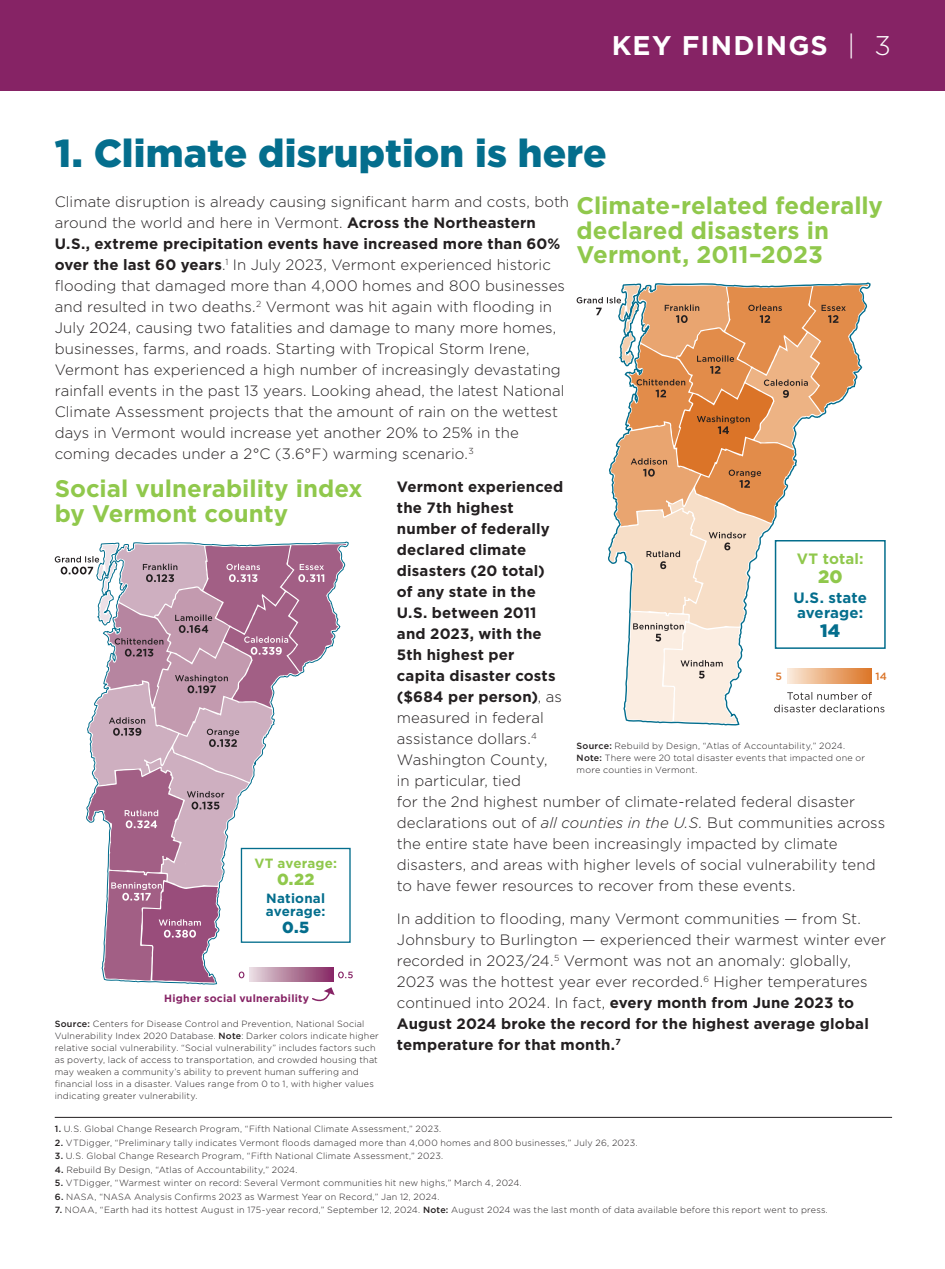
<style>
.page{position:relative;width:945px;height:1269px;background:#fff}
.page>*{position:absolute;margin:0;border:0;box-sizing:border-box;transform-origin:0 0}
.head_1{font:900 39px "Gotham";letter-spacing:.005em;color:#046e8d}
.top_section_head{font:700 27px "Gotham";letter-spacing:.045em;color:#fff}
.head_3{font:700 24px/24.8px "Gotham";color:#90c84c}
.t1{font:900 18px "Gotham";color:#90c84c}
.t2{font:900 18px "Gotham";color:#046e8d}
.t3{font:900 16.05px "Gotham";color:#90c84c}
.t4{font:900 16.05px "Gotham";color:#046e8d}
.body_copy{font:300 15px/21px "Gotham";letter-spacing:.005em;color:#231f20}
.t5{font:700 15px/15px "Gotham";letter-spacing:.01em;color:#046e8d}
.t6{font:700 15px "Gotham";letter-spacing:.01em;color:#90c84c}
.t7{font:700 13.35px/13.4px "Gotham";letter-spacing:.015em;color:#046e8d}
.t8{font:700 13.35px "Gotham";letter-spacing:.015em;color:#90c84c}
.head_3-2{font:700 10.5px "Gotham";letter-spacing:.025em;color:#862365}
.t9{font:500 10.5px "Gotham";color:#db7428}
.footnote{font:300 9px "Gotham";letter-spacing:.025em;color:#231f20}
.source_for_graphs{font:300 9px/12px "Gotham";letter-spacing:.025em;color:#231f20}
.s1{font-weight:300}
.s2{font-weight:700}
.s3{font-style:italic}
.s4{font-weight:500}
</style>
<div class="page">
<hr style="left:55px;top:1117px;width:837px;height:1px;background:#231f20">
<div style="left:0;top:0;width:945px;height:91px;background:#862365"></div>
<svg style="left:577px;top:282px;width:307px;height:442px"></svg>
<svg style="left:55px;top:542px;width:298px;height:460px"></svg>
<p class="top_section_head" style="left:612px;top:27px;width:281px">KEY FINDINGS <span class="s1">| 3</span></p>
<p class="head_1" style="left:55px;top:126px;width:554px">1. Climate disruption is here</p>
<p class="head_3" style="left:577px;top:193px;width:308px">Climate-related federally declared disasters in<br>Vermont, 2011–2023</p>
<p class="body_copy" style="left:55px;top:191px;width:516px">Climate disruption is already causing significant harm and costs, both around the world and here in Vermont. <span class="s2">Across the Northeastern U.S., extreme precipitation events have increased more than 60% over the last 60 years</span>.<sup>1</sup> In July 2023, Vermont experienced historic flooding that damaged more than 4,000 homes and 800 businesses and resulted in two deaths.<sup>2</sup> Vermont was hit again with flooding in July 2024, causing two fatalities and damage to many more homes, businesses, farms, and roads. Starting with Tropical Storm Irene, Vermont has experienced a high number of increasingly devastating rainfall events in the past 13 years. Looking ahead, the latest National Climate Assessment projects that the amount of rain on the wettest days in Vermont would increase yet another 20% to 25% in the coming decades under a 2°C (3.6°F) warming scenario.<sup>3</sup></p>
<p class="body_copy" style="left:397px;top:476px;width:490px"><span class="s2">Vermont experienced<br>the 7th highest<br>number of federally<br>declared climate<br>disasters (20 total)<br>of any state in the<br>U.S. between 2011<br>and 2023, with the<br>5th highest per<br>capita disaster costs<br>($684 per person)</span>, as<br>measured in federal<br>assistance dollars.<sup>4<br></sup>Washington County,<br>in particular, tied<br>for the 2nd highest number of climate-related federal disaster declarations out of <span class="s3">all counties in the U.S.</span> But communities across the entire state have been increasingly impacted by climate disasters, and areas with higher levels of social vulnerability tend to have fewer resources to recover from these events.</p>
<p class="body_copy" style="left:397px;top:908px;width:491px">In addition to flooding, many Vermont communities — from St.<br>Johnsbury to Burlington — experienced their warmest winter ever recorded in 2023/24.<sup>5</sup> Vermont was not an anomaly: globally, 2023 was the hottest year ever recorded.<sup>6</sup> Higher temperatures continued into 2024. In fact, <span class="s2">every month from June 2023 to August 2024 broke the record for the highest average global temperature for that month.</span><sup>7</sup></p>
<p class="head_3" style="left:55px;top:476px;width:309px">Social vulnerability index by Vermont county</p>
<p class="t6" style="left:797px;top:548px;width:68px">VT total:</p>
<p class="t1" style="left:818px;top:564px;width:26px">20</p>
<p class="t5" style="left:793px;top:590px;width:75px">U.S. state average:</p>
<p class="t2" style="left:820px;top:618px;width:21px">14</p>
<p class="t9" style="left:775px;top:669px;width:8px">5</p>
<p class="t9" style="left:875px;top:669px;width:13px">14</p>
<p class="source_for_graphs" style="left:577px;top:740px;width:290px"><span class="s4">Source:</span> Rebuild by Design, “Atlas of Accountability,” 2024.<br><span class="s4">Note:</span> There were 20 total disaster events that impacted one or more counties in Vermont.</p>
<p class="t8" style="left:254px;top:854px;width:84px">VT average:</p>
<p class="t3" style="left:277px;top:869px;width:39px">0.22</p>
<p class="t7" style="left:266px;top:891px;width:61px">National average:</p>
<p class="t4" style="left:282px;top:917px;width:29px">0.5</p>
<p class="head_3-2" style="left:164px;top:991px;width:146px">Higher social vulnerability</p>
<p class="source_for_graphs" style="left:55px;top:1018px;width:326px"><span class="s4">Source:</span> Centers for Disease Control and Prevention, National Social Vulnerability Index 2020 Database. <span class="s4">Note</span>: Darker colors indicate higher relative social vulnerability. “Social vulnerability” includes factors such as poverty, lack of access to transportation, and crowded housing that may weaken a community’s ability to prevent human suffering and financial loss in a disaster. Values range from 0 to 1, with higher values indicating greater vulnerability.</p>
<p class="footnote" style="left:55px;top:1124px;width:388px"><span class="s4">1.</span> U.S. Global Change Research Program, “Fifth National Climate Assessment,” 2023.</p>
<p class="footnote" style="left:55px;top:1137px;width:584px"><span class="s4">2.</span> VTDigger, “Preliminary tally indicates Vermont floods damaged more than 4,000 homes and 800 businesses,” July 26, 2023.</p>
<p class="footnote" style="left:55px;top:1151px;width:390px"><span class="s4">3.</span> U.S. Global Change Research Program, “Fifth National Climate Assessment,” 2023.</p>
<p class="footnote" style="left:55px;top:1164px;width:244px"><span class="s4">4.</span> Rebuild By Design, “Atlas of Accountability,” 2024.</p>
<p class="footnote" style="left:55px;top:1178px;width:469px"><span class="s4">5.</span> VTDigger, “Warmest winter on record: Several Vermont communities hit new highs,” March 4, 2024.</p>
<p class="footnote" style="left:55px;top:1191px;width:386px"><span class="s4">6.</span> NASA, “NASA Analysis Confirms 2023 as Warmest Year on Record,” Jan 12, 2024.</p>
<p class="footnote" style="left:55px;top:1205px;width:775px"><span class="s4">7.</span> NOAA, “Earth had its hottest August in 175-year record,” September 12, 2024. <span class="s4">Note:</span> August 2024 was the last month of data available before this report went to press.</p>
</div>
